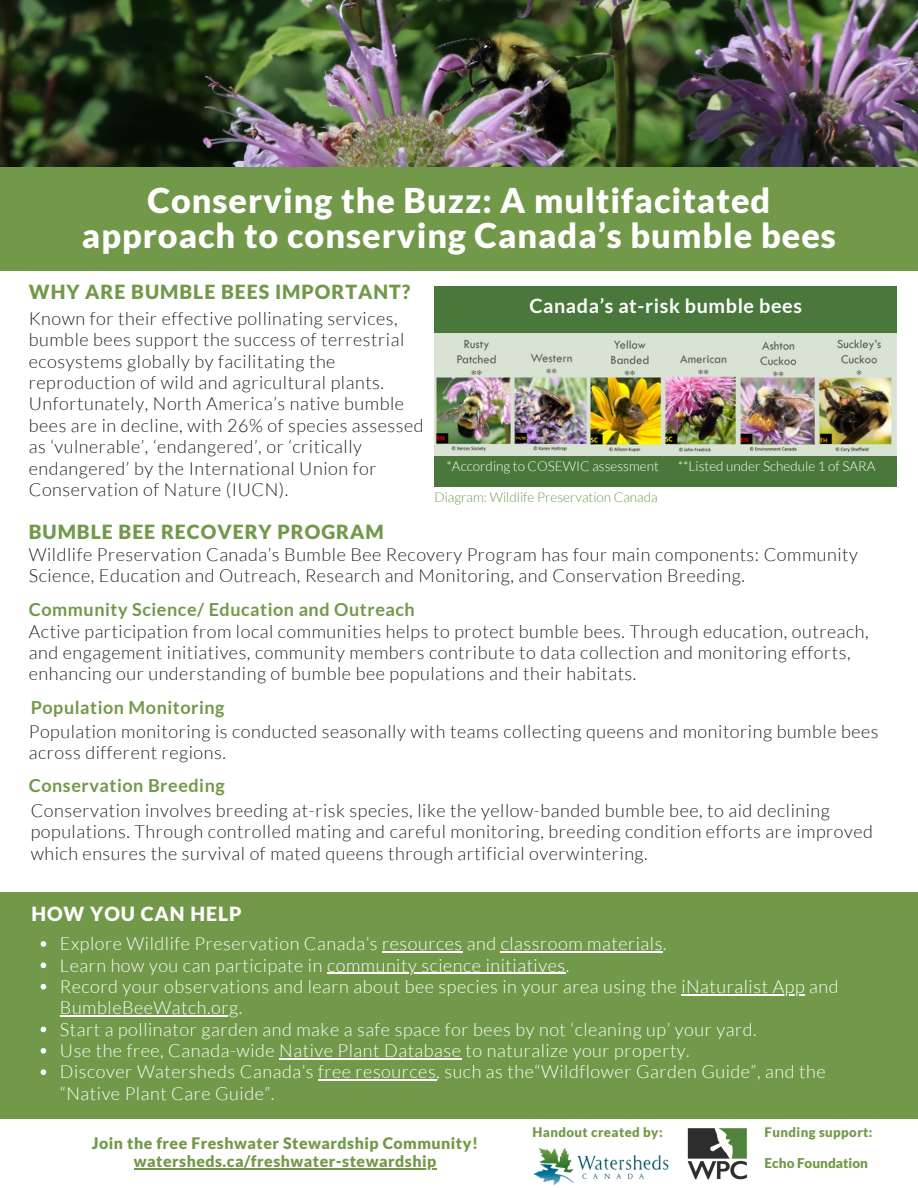
<style>
.page{position:relative;width:918px;height:1188px;background:#fff}
.page>*{position:absolute;margin:0;border:0;box-sizing:border-box;transform-origin:0 0}
.t1{font:900 34.2px/34.8px "Lato";letter-spacing:.03em;color:#fff;text-align:center}
.t2{font:700 19.8px "Lato";letter-spacing:.03em;color:#fff}
.t3{font:900 19.5px "Lato";letter-spacing:.05em;color:#719949}
.t4{font:900 19.5px "Lato";letter-spacing:.05em;color:#fff}
.t5{font:300 18px/21.3px "Lato";letter-spacing:.03em;color:#222}
.t6{font:300 18px/21.3px "Lato";letter-spacing:.03em;color:#fff}
.t7{font:700 18px "Lato";letter-spacing:.03em;color:#719949}
.t8{font:900 15.9px "Lato";letter-spacing:.03em;color:#719949}
.t9{font:300 13.5px "Lato";color:#fff}
.t10{font:300 13.5px "Lato";color:#719949}
.t11{font:900 13.5px "Lato";color:#719949}
.t12{font:900 13.2px "Lato";letter-spacing:.03em;color:#719949}
</style>
<div class="page">
<div style="left:0;top:167px;width:918px;height:104px;background:#719949"></div>
<div style="left:0;top:892px;width:918px;height:227px;background:#719949"></div>
<img style="left:533px;top:1148px;width:136px;height:38px">
<div style="left:434px;top:286px;width:463px;height:201px;background:#4a773c"></div>
<img style="left:434px;top:333px;width:463px;height:123px">
<img style="left:687px;top:1128px;width:61px;height:52px">
<img style="left:0;top:0;width:918px;height:166px">
<hr style="left:134px;top:1168px;width:303px;height:1px;background:#719949">
<svg style="left:41px;top:941px;width:5px;height:6px"></svg>
<hr style="left:382px;top:951px;width:81px;height:1px;background:#fff">
<hr style="left:501px;top:951px;width:162px;height:1px;background:#fff">
<svg style="left:41px;top:963px;width:5px;height:5px"></svg>
<hr style="left:327px;top:973px;width:239px;height:1px;background:#fff">
<svg style="left:41px;top:984px;width:5px;height:6px"></svg>
<hr style="left:681px;top:994px;width:124px;height:1px;background:#fff">
<hr style="left:60px;top:1015px;width:179px;height:2px;background:#fff">
<svg style="left:41px;top:1027px;width:5px;height:5px"></svg>
<svg style="left:41px;top:1048px;width:5px;height:6px"></svg>
<hr style="left:279px;top:1058px;width:183px;height:1px;background:#fff">
<svg style="left:41px;top:1069px;width:5px;height:6px"></svg>
<hr style="left:318px;top:1080px;width:118px;height:1px;background:#fff">
<p class="t1" style="left:82px;top:183px;width:756px">Conserving the Buzz: A multifacitated approach to conserving Canada’s bumble bees</p>
<p class="t3" style="left:29px;top:280px;width:383px">WHY ARE BUMBLE BEES IMPORTANT?</p>
<p class="t5" style="left:29px;top:307px;width:396px">Known for their effective pollinating services, bumble bees support the success of terrestrial ecosystems globally by facilitating the reproduction of wild and agricultural plants.<br>Unfortunately, North America’s native bumble bees are in decline, with 26% of species assessed as ‘vulnerable’, ‘endangered’, or ‘critically endangered’ by the International Union for Conservation of Nature (IUCN).</p>
<h4 class="t3" style="left:29px;top:520px;width:357px">BUMBLE BEE RECOVERY PROGRAM</h4>
<p class="t2" style="left:529px;top:294px;width:274px">Canada’s at-risk bumble bees</p>
<h5 class="t9" style="left:447px;top:458px;width:214px">*According to COSEWIC assessment</h5>
<p class="t9" style="left:678px;top:458px;width:199px">**Listed under Schedule 1 of SARA</p>
<h6 class="t10" style="left:434px;top:489px;width:225px">Diagram: Wildlife Preservation Canada</h6>
<h2 class="t5" style="left:29px;top:543px;width:831px">Wildlife Preservation Canada’s Bumble Bee Recovery Program has four main components: Community<br>Science, Education and Outreach, Research and Monitoring, and Conservation Breeding.</h2>
<p class="t7" style="left:29px;top:598px;width:387px">Community Science/ Education and Outreach</p>
<h3 class="t5" style="left:29px;top:620px;width:841px">Active participation from local communities helps to protect bumble bees. Through education, outreach, and engagement initiatives, community members contribute to data collection and monitoring efforts, enhancing our understanding of bumble bee populations and their habitats.</h3>
<h6 class="t7" style="left:31px;top:696px;width:195px">Population Monitoring</h6>
<h4 class="t5" style="left:29px;top:720px;width:851px">Population monitoring is conducted seasonally with teams collecting queens and monitoring bumble bees across different regions.</h4>
<h6 class="t7" style="left:29px;top:775px;width:197px">Conservation Breeding</h6>
<p class="t5" style="left:31px;top:799px;width:844px">Conservation involves breeding at-risk species, like the yellow-banded bumble bee, to aid declining populations. Through controlled mating and careful monitoring, breeding condition efforts are improved which ensures the survival of mated queens through artificial overwintering.</p>
<h4 class="t4" style="left:31px;top:902px;width:212px">HOW YOU CAN HELP</h4>
<h3 class="t6" style="left:60px;top:933px;width:608px">Explore Wildlife Preservation Canada’s resources and classroom materials.</h3>
<h4 class="t6" style="left:60px;top:954px;width:511px">Learn how you can participate in community science initiatives.</h4>
<h2 class="t6" style="left:60px;top:975px;width:780px">Record your observations and learn about bee species in your area using the iNaturalist App and</h2>
<p class="t6" style="left:60px;top:997px;width:698px">BumbleBeeWatch.org.<br>Start a pollinator garden and make a safe space for bees by not ‘cleaning up’ your yard.<br>Use the free, Canada-wide Native Plant Database to naturalize your property.</p>
<p class="t6" style="left:60px;top:1061px;width:767px">Discover Watersheds Canada’s free resources, such as the“Wildflower Garden Guide”, and the</p>
<p class="t6" style="left:60px;top:1082px;width:216px">“Native Plant Care Guide”.</p>
<h3 class="t8" style="left:92px;top:1134px;width:388px">Join the free Freshwater Stewardship Community!</h3>
<p class="t8" style="left:134px;top:1152px;width:304px">watersheds.ca/freshwater-stewardship</p>
<h3 class="t12" style="left:533px;top:1124px;width:132px">Handout created by:</h3>
<p class="t12" style="left:765px;top:1124px;width:109px">Funding support:</p>
<p class="t11" style="left:765px;top:1155px;width:105px">Echo Foundation</p>
</div>
